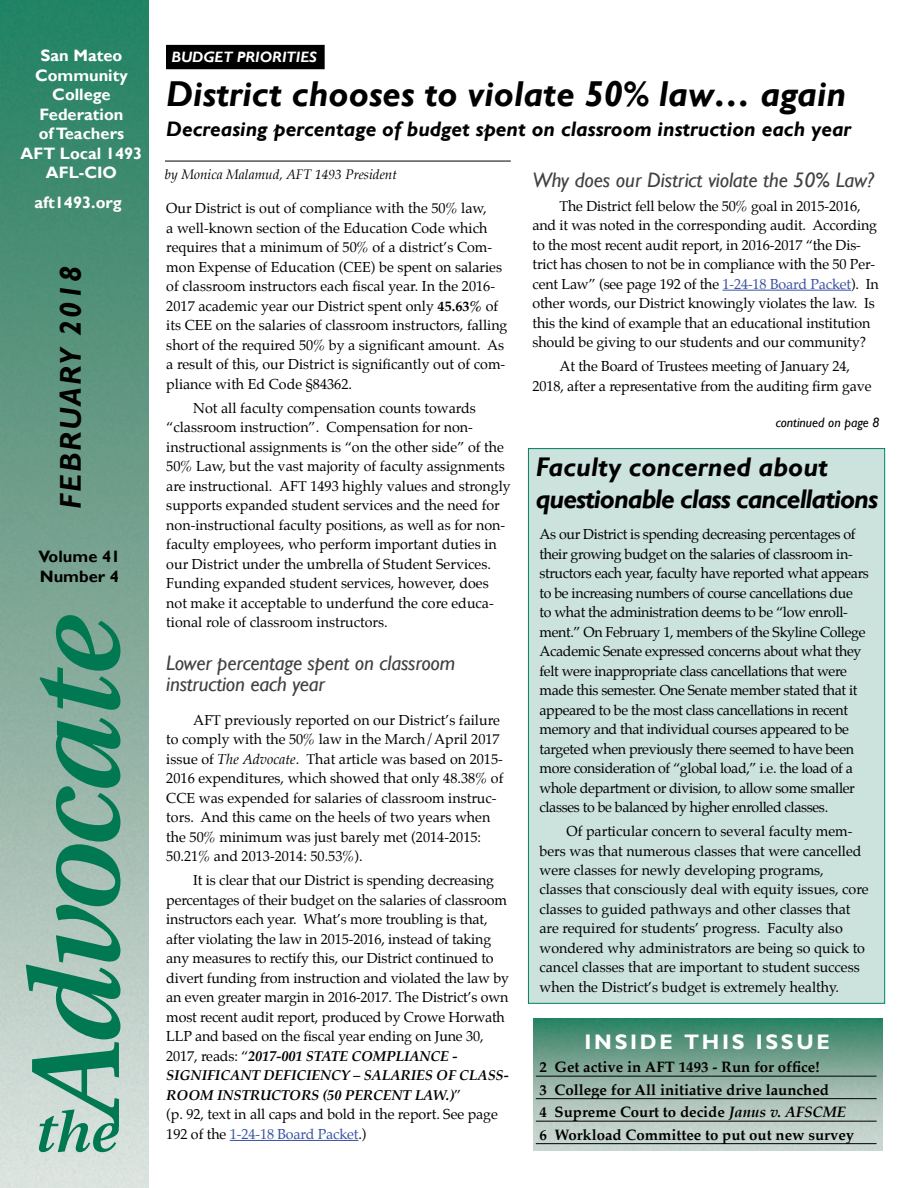
<style>
.page{position:relative;width:918px;height:1188px;background:#fff}
.page>*{position:absolute;margin:0;border:0;box-sizing:border-box;transform-origin:0 0}
.t1{font:italic 700 36px "Gill Sans";color:#000}
.t2{font:italic 700 30px "Gill Sans";letter-spacing:.07em;color:#000}
.t3{font:italic 700 27px/32.4px "Gill Sans";letter-spacing:-.04em;color:#000}
.t4{font:italic 21px/21.8px "Gill Sans";letter-spacing:-.01em;color:#414042}
.t5{font:italic 700 21px "Gill Sans";color:#000}
.t6{font:700 21px "Gill Sans";letter-spacing:.13em;color:#fff}
.t7{font:700 16.5px/19.5px "Gill Sans";color:#fff;text-align:center}
.t8{font:700 16.5px/19.5px "Gill Sans";color:#000}
.t9{font:700 15px/22.5px "Palatino";color:#000}
.t10{font:italic 700 15px "Gill Sans";color:#fff}
.t11{font:14.25px/19.5px "Palatino";letter-spacing:-.005em;color:#000}
.t12{font:14.25px/19.5px "Palatino";letter-spacing:-.025em;color:#000}
.t13{font:italic 13.5px "Palatino";color:#000}
.t14{font:italic 13.5px "Gill Sans";color:#000}
.s1{font-weight:700}
.s2{font-style:italic}
.s3{font-weight:700;font-style:italic}
.s4{color:#3953a4}
</style>
<div class="page">
<img style="left:0;top:0;width:148px;height:1188px">
<svg style="left:40px;top:615px;width:80px;height:96px;background:#50967d"></svg>
<svg style="left:26px;top:718px;width:94px;height:434px;background:#77ad9a"></svg>
<hr style="left:230px;top:1140px;width:128px;height:1px;background:#3953a4">
<hr style="left:722px;top:290px;width:129px;height:1px;background:#3953a4">
<div style="left:528px;top:448px;width:357px;height:556px;background:#cce2dc;border:1px solid #008062"></div>
<hr style="left:165px;top:161px;width:346px;height:1px;background:#000">
<img style="left:533px;top:1018px;width:350px;height:132px">
<hr style="left:536px;top:1076px;width:341px;height:1px;background:#000">
<hr style="left:536px;top:1098px;width:341px;height:1px;background:#000">
<hr style="left:536px;top:1121px;width:341px;height:1px;background:#000">
<hr style="left:536px;top:1143px;width:341px;height:1px;background:#000">
<div style="left:167px;top:45px;width:157px;height:24px;background:#000"></div>
<p class="t7" style="left:21px;top:46px;width:123px">San Mateo<br>Community<br>College<br>Federation<br>of Teachers<br>AFT Local 1493<br>AFL-CIO</p>
<p class="t7" style="left:34px;top:193px;width:89px">aft1493.org</p>
<h2 class="t2" style="left:53px;top:509px;width:244px;rotate:-90deg">FEBRUARY 2018</h2>
<p class="t8" style="left:38px;top:547px;width:83px">Volume 41<br>Number 4</p>
<p class="t10" style="left:172px;top:49px;width:147px">BUDGET PRIORITIES</p>
<h1 class="t1" style="left:166px;top:73px;width:682px">District chooses to violate 50% law… again</h1>
<h3 class="t5" style="left:166px;top:117px;width:686px">Decreasing percentage of budget spent on classroom instruction each year</h3>
<p class="t13" style="left:165px;top:163px;width:233px">by Monica Malamud, AFT 1493 President</p>
<p class="t11" style="left:166px;top:199px;width:343px">Our District is out of compliance with the 50% law,<br>a well-known section of the Education Code which requires that a minimum of 50% of a district’s Com&shy;mon Expense of Education (CEE) be spent on salaries of classroom instructors each fiscal year. In the 2016- 2017 academic year our District spent only <span class="s1">45.63%</span> of its CEE on the salaries of classroom instructors, falling short of the required 50% by a significant amount. As a result of this, our District is significantly out of com&shy;pliance with Ed Code §84362.</p>
<p class="t11" style="left:166px;top:398px;width:346px;text-indent:27px">Not all faculty compensation counts towards “classroom instruction”. Compensation for non&shy;instructional assignments is “on the other side” of the 50% Law, but the vast majority of faculty assignments are instructional. AFT 1493 highly values and strongly supports expanded student services and the need for non-instructional faculty positions, as well as for non&shy;faculty employees, who perform important duties in our District under the umbrella of Student Services.<br>Funding expanded student services, however, does not make it acceptable to underfund the core educa&shy;tional role of classroom instructors.</p>
<h3 class="t4" style="left:166px;top:652px;width:291px">Lower percentage spent on classroom instruction each year</h3>
<p class="t11" style="left:166px;top:710px;width:339px;text-indent:27px">AFT previously reported on our District’s failure to comply with the 50% law in the March/April 2017 issue of <span class="s2">The Advocate</span>. That article was based on 2015- 2016 expenditures, which showed that only 48.38% of CCE was expended for salaries of classroom instruc&shy;tors. And this came on the heels of two years when the 50% minimum was just barely met (2014-2015:<br>50.21% and 2013-2014: 50.53%).</p>
<p class="t11" style="left:166px;top:871px;width:344px;text-indent:27px">It is clear that our District is spending decreasing percentages of their budget on the salaries of classroom instructors each year. What’s more troubling is that, after violating the law in 2015-2016, instead of taking any measures to rectify this, our District continued to divert funding from instruction and violated the law by an even greater margin in 2016-2017. The District’s own most recent audit report, produced by Crowe Horwath LLP and based on the fiscal year ending on June 30, 2017, reads: “<span class="s3">2017-001 STATE COMPLIANCE - SIGNIFICANT DEFICIENCY – SALARIES OF CLASS-ROOM INSTRUCTORS (50 PERCENT LAW.)</span>”<br>(p. 92, text in all caps and bold in the report. See page 192 of the <span class="s4">1-24-18 Board Packet</span>.)</p>
<h3 class="t4" style="left:532px;top:169px;width:343px">Why does our District violate the 50% Law?</h3>
<p class="t11" style="left:532px;top:196px;width:348px;text-indent:27px">The District fell below the 50% goal in 2015-2016, and it was noted in the corresponding audit. According to the most recent audit report, in 2016-2017 “the Dis&shy;trict has chosen to not be in compliance with the 50 Per&shy;cent Law” (see page 192 of the <span class="s4">1-24-18 Board Packet</span>). In other words, our District knowingly violates the law. Is this the kind of example that an educational institution should be giving to our students and our community?</p>
<p class="t11" style="left:532px;top:356px;width:341px;text-align:center">At the Board of Trustees meeting of January 24,<br>2018, after a representative from the auditing firm gave</p>
<p class="t14" style="left:776px;top:415px;width:105px">continued on page 8</p>
<h3 class="t3" style="left:536px;top:451px;width:344px">Faculty concerned about questionable class cancellations</h3>
<p class="t12" style="left:540px;top:524px;width:331px">As our District is spending decreasing percentages of their growing budget on the salaries of classroom in&shy;structors each year, faculty have reported what appears to be increasing numbers of course cancellations due<br>to what the administration deems to be “low enroll&shy;ment.” On February 1, members of the Skyline College Academic Senate expressed concerns about what they felt were inappropriate class cancellations that were made this semester. One Senate member stated that it appeared to be the most class cancellations in recent memory and that individual courses appeared to be targeted when previously there seemed to have been more consideration of “global load,” i.e. the load of a whole department or division, to allow some smaller classes to be balanced by higher enrolled classes.</p>
<p class="t11" style="left:540px;top:821px;width:331px;text-indent:27px">Of particular concern to several faculty mem&shy;bers was that numerous classes that were cancelled were classes for newly developing programs, classes that consciously deal with equity issues, core classes to guided pathways and other classes that are required for students’ progress. Faculty also wondered why administrators are being so quick to cancel classes that are important to student success when the District’s budget is extremely healthy.</p>
<h3 class="t6" style="left:585px;top:1029px;width:247px">INSIDE THIS ISSUE</h3>
<p class="t9" style="left:540px;top:1055px;width:316px">2 Get active in AFT 1493 - Run for office!<br>3 College for All initiative drive launched<br>4 Supreme Court to decide <span class="s2">Janus v. AFSCME </span>6 Workload Committee to put out new survey</p>
</div>
